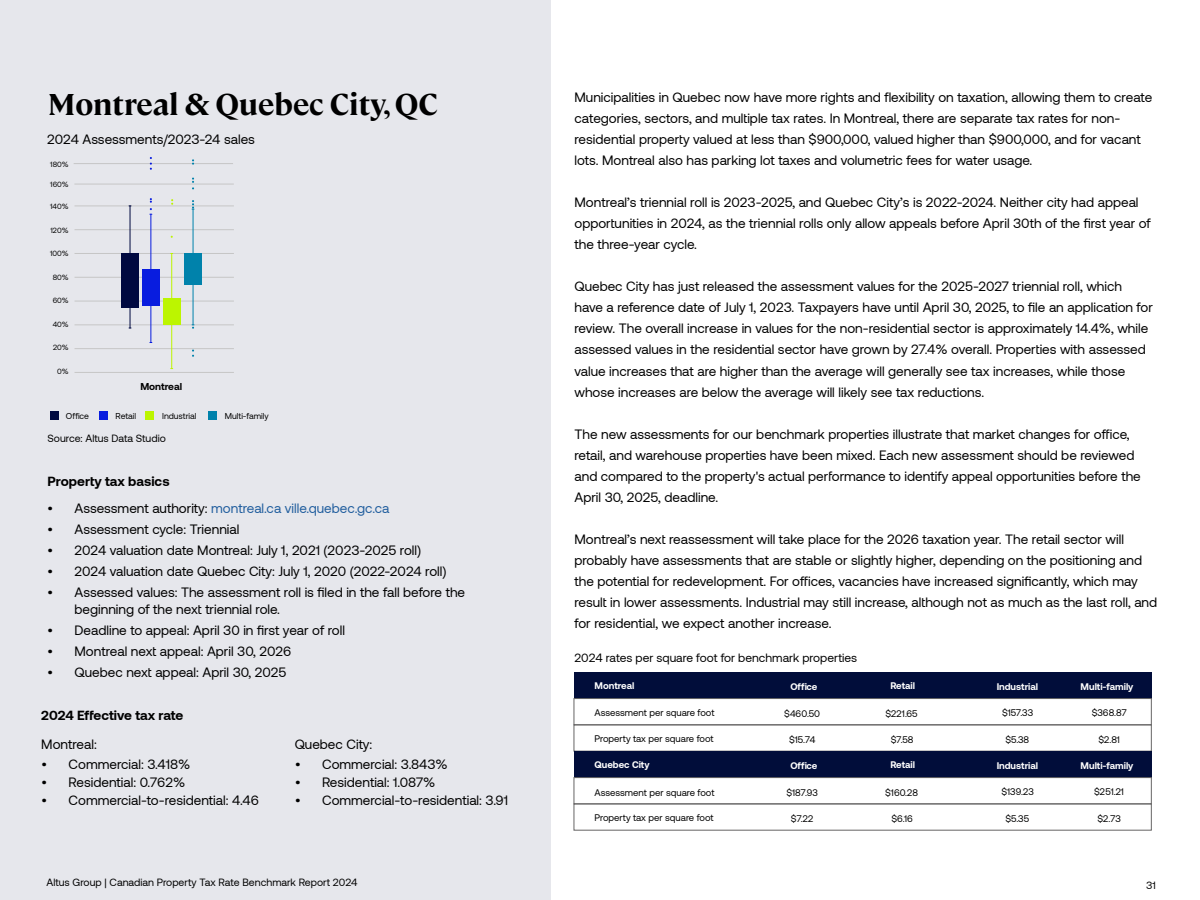
<style>
.page{position:relative;width:1200px;height:900px;background:#fff}
.page>*{position:absolute;margin:0;border:0;box-sizing:border-box;transform-origin:0 0}
.t1{font:700 30px "Cambon";color:#000}
.t2{font:13.5px/21px "Aeonik";color:#000}
.t3{font:13.5px "Aeonik";color:#215e9e}
.t4{font:700 13.5px "Aeonik";color:#000}
.t5{font:12px "Aeonik";color:#000}
.t6{font:10.5px "Aeonik";color:#000}
.t7{font:10.05px "Aeonik";color:#000}
.t8{font:700 10.05px "Aeonik";color:#000}
.t9{font:9.6px "Aeonik";color:#000}
.t10{font:700 9.6px "Aeonik";color:#fff}
.t11{font:8.55px "Aeonik";color:#000}
.t12{font:7.5px "Aeonik";color:#000}
.t13{font:700 7.5px "Aeonik";color:#000}
.s1{color:#000}
</style>
<div class="page">
<div style="left:0;top:0;width:550px;height:900px;background:#e6e7ec"></div>
<hr style="left:75px;top:372px;width:159px;height:1px;background:#c6c6c6">
<hr style="left:75px;top:348px;width:159px;height:1px;background:#c6c6c6">
<hr style="left:75px;top:325px;width:159px;height:1px;background:#c6c6c6">
<hr style="left:75px;top:301px;width:159px;height:1px;background:#c6c6c6">
<hr style="left:75px;top:277px;width:159px;height:1px;background:#c6c6c6">
<hr style="left:75px;top:253px;width:159px;height:1px;background:#c6c6c6">
<hr style="left:75px;top:229px;width:159px;height:1px;background:#c6c6c6">
<hr style="left:75px;top:206px;width:159px;height:1px;background:#c6c6c6">
<hr style="left:74px;top:184px;width:160px;height:1px;background:#c6c6c6">
<hr style="left:74px;top:163px;width:159px;height:1px;background:#c6c6c6">
<div style="left:122px;top:253px;width:17px;height:55px;background:#000940"></div>
<div style="left:143px;top:269px;width:17px;height:37px;background:#081cdf"></div>
<div style="left:164px;top:298px;width:17px;height:27px;background:#bcf500"></div>
<div style="left:184px;top:253px;width:18px;height:32px;background:#0082ab"></div>
<hr style="left:130px;top:206px;width:1px;height:122px;background:#000940">
<hr style="left:150px;top:214px;width:1px;height:128px;background:#081cdf">
<hr style="left:171px;top:253px;width:1px;height:115px;background:#bcf500">
<hr style="left:193px;top:209px;width:1px;height:116px;background:#0082ab">
<svg style="left:150px;top:198px;width:2px;height:17px"></svg>
<svg style="left:150px;top:157px;width:2px;height:13px"></svg>
<svg style="left:171px;top:199px;width:2px;height:6px"></svg>
<svg style="left:192px;top:200px;width:2px;height:10px"></svg>
<svg style="left:192px;top:159px;width:2px;height:6px"></svg>
<svg style="left:192px;top:178px;width:2px;height:11px"></svg>
<div style="left:50px;top:411px;width:9px;height:9px;background:#000940"></div>
<div style="left:99px;top:411px;width:9px;height:9px;background:#081cdf"></div>
<div style="left:146px;top:411px;width:8px;height:9px;background:#bcf500"></div>
<div style="left:209px;top:411px;width:8px;height:9px;background:#0082ab"></div>
<div style="left:574px;top:672px;width:577px;height:26px;background:#010d3a"></div>
<div style="left:574px;top:698px;width:577px;height:27px;border:1px solid #666565"></div>
<div style="left:574px;top:751px;width:577px;height:26px;background:#010d3a"></div>
<div style="left:574px;top:778px;width:577px;height:26px;border:1px solid #666565"></div>
<div style="left:574px;top:804px;width:577px;height:26px;border:1px solid #666565"></div>
<p class="t7" style="left:266px;top:84px;width:29px">70.0%</p>
<h1 class="t1" style="left:48px;top:83px;width:392px">Montreal &amp; Quebec City, QC</h1>
<p class="t11" style="left:45px;top:98px;width:22px">180%</p>
<p class="t7" style="left:265px;top:111px;width:30px">60.0%</p>
<p class="t2" style="left:47px;top:129px;width:209px">2024 Assessments/2023-24 sales</p>
<p class="t12" style="left:48px;top:140px;width:22px">200%</p>
<p class="t12" style="left:50px;top:160px;width:20px">180%</p>
<p class="t12" style="left:50px;top:180px;width:20px">160%</p>
<p class="t11" style="left:45px;top:200px;width:23px">100%</p>
<p class="t12" style="left:50px;top:202px;width:20px">140%</p>
<p class="t12" style="left:51px;top:226px;width:19px">120%</p>
<p class="t11" style="left:48px;top:226px;width:20px">80%</p>
<p class="t12" style="left:50px;top:249px;width:20px">100%</p>
<p class="t11" style="left:48px;top:253px;width:20px">60%</p>
<p class="t12" style="left:53px;top:273px;width:17px">80%</p>
<p class="t12" style="left:53px;top:297px;width:17px">60%</p>
<p class="t12" style="left:53px;top:320px;width:17px">40%</p>
<p class="t12" style="left:53px;top:344px;width:17px">20%</p>
<p class="t12" style="left:57px;top:367px;width:13px">0%</p>
<p class="t8" style="left:140px;top:381px;width:43px">Montreal</p>
<p class="t13" style="left:154px;top:385px;width:33px">Montreal</p>
<p class="t11" style="left:66px;top:411px;width:24px">Office</p>
<p class="t11" style="left:116px;top:411px;width:22px">Retail</p>
<p class="t11" style="left:162px;top:411px;width:36px">Industrial</p>
<p class="t11" style="left:225px;top:411px;width:45px">Multi-family</p>
<p class="t6" style="left:48px;top:433px;width:120px">Source: Altus Data Studio</p>
<p class="t12" style="left:69px;top:436px;width:22px">Office</p>
<p class="t12" style="left:113px;top:436px;width:20px">Retail</p>
<p class="t4" style="left:48px;top:474px;width:124px">Property tax basics</p>
<p class="t3" style="left:48px;top:501px;width:343px"><span class="s1">• Assessment authority:</span> montreal.ca ville.quebec.gc.ca</p>
<p class="t2" style="left:48px;top:519px;width:193px">• Assessment cycle: Triennial</p>
<p class="t2" style="left:48px;top:540px;width:375px">• 2024 valuation date Montreal: July 1, 2021 (2023-2025 roll)</p>
<p class="t2" style="left:48px;top:561px;width:400px">• 2024 valuation date Quebec City: July 1, 2020 (2022-2024 roll)</p>
<p class="t2" style="left:75px;top:585px;width:392px;line-height:16.5px;text-indent:-27px">• Assessed values: The assessment roll is filed in the fall before the beginning of the next triennial role.</p>
<p class="t2" style="left:48px;top:620px;width:299px">• Deadline to appeal: April 30 in first year of roll</p>
<p class="t2" style="left:48px;top:641px;width:245px">• Montreal next appeal: April 30, 2026</p>
<p class="t2" style="left:48px;top:662px;width:241px">• Quebec next appeal: April 30, 2025</p>
<p class="t4" style="left:41px;top:708px;width:144px">2024 Effective tax rate</p>
<p class="t2" style="left:41px;top:734px;width:57px">Montreal:</p>
<p class="t2" style="left:295px;top:734px;width:79px">Quebec City:</p>
<p class="t2" style="left:42px;top:754px;width:150px">• Commercial: 3.418%</p>
<p class="t2" style="left:42px;top:772px;width:145px">• Residential: 0.762%</p>
<p class="t2" style="left:42px;top:790px;width:219px">• Commercial-to-residential: 4.46</p>
<p class="t2" style="left:295px;top:754px;width:154px">• Commercial: 3.843%</p>
<p class="t2" style="left:295px;top:772px;width:142px">• Residential: 1.087%</p>
<p class="t2" style="left:295px;top:790px;width:215px">• Commercial-to-residential: 3.91</p>
<p class="t6" style="left:46px;top:877px;width:313px">Altus Group | Canadian Property Tax Rate Benchmark Report 2024</p>
<p class="t2" style="left:574px;top:87px;width:579px">Municipalities in Quebec now have more rights and flexibility on taxation, allowing them to create categories, sectors, and multiple tax rates. In Montreal, there are separate tax rates for non&shy;residential property valued at less than $900,000, valued higher than $900,000, and for vacant lots. Montreal also has parking lot taxes and volumetric fees for water usage.</p>
<p class="t2" style="left:574px;top:192px;width:578px">Montreal’s triennial roll is 2023-2025, and Quebec City’s is 2022-2024. Neither city had appeal opportunities in 2024, as the triennial rolls only allow appeals before April 30th of the first year of the three-year cycle.</p>
<p class="t2" style="left:574px;top:276px;width:580px">Quebec City has just released the assessment values for the 2025-2027 triennial roll, which have a reference date of July 1, 2023. Taxpayers have until April 30, 2025, to file an application for review. The overall increase in values for the non-residential sector is approximately 14.4%, while assessed values in the residential sector have grown by 27.4% overall. Properties with assessed value increases that are higher than the average will generally see tax increases, while those whose increases are below the average will likely see tax reductions.</p>
<p class="t2" style="left:574px;top:423px;width:568px">The new assessments for our benchmark properties illustrate that market changes for office, retail, and warehouse properties have been mixed. Each new assessment should be reviewed and compared to the property's actual performance to identify appeal opportunities before the April 30, 2025, deadline.</p>
<p class="t2" style="left:574px;top:528px;width:584px">Montreal’s next reassessment will take place for the 2026 taxation year. The retail sector will probably have assessments that are stable or slightly higher, depending on the positioning and the potential for redevelopment. For offices, vacancies have increased significantly, which may result in lower assessments. Industrial may still increase, although not as much as the last roll, and for residential, we expect another increase.</p>
<p class="t5" style="left:574px;top:651px;width:284px">2024 rates per square foot for benchmark properties</p>
<p class="t10" style="left:595px;top:680px;width:41px">Montreal</p>
<p class="t9" style="left:595px;top:708px;width:121px">Assessment per square foot</p>
<p class="t9" style="left:784px;top:709px;width:37px">$460.50</p>
<p class="t10" style="left:790px;top:681px;width:28px">Office</p>
<p class="t9" style="left:595px;top:733px;width:121px">Property tax per square foot</p>
<p class="t10" style="left:595px;top:759px;width:57px">Quebec City</p>
<p class="t9" style="left:595px;top:787px;width:121px">Assessment per square foot</p>
<p class="t9" style="left:786px;top:788px;width:33px">$187.93</p>
<p class="t9" style="left:789px;top:735px;width:28px">$15.74</p>
<p class="t10" style="left:790px;top:760px;width:28px">Office</p>
<p class="t9" style="left:595px;top:812px;width:121px">Property tax per square foot</p>
<p class="t9" style="left:791px;top:814px;width:24px">$7.22</p>
<p class="t10" style="left:890px;top:681px;width:26px">Retail</p>
<p class="t9" style="left:886px;top:709px;width:34px">$221.65</p>
<p class="t9" style="left:891px;top:735px;width:24px">$7.58</p>
<p class="t10" style="left:890px;top:760px;width:26px">Retail</p>
<p class="t9" style="left:885px;top:788px;width:34px">$160.28</p>
<p class="t9" style="left:891px;top:814px;width:23px">$6.16</p>
<p class="t10" style="left:997px;top:681px;width:43px">Industrial</p>
<p class="t10" style="left:1081px;top:681px;width:54px">Multi-family</p>
<p class="t9" style="left:1002px;top:707px;width:33px">$157.33</p>
<p class="t9" style="left:1005px;top:735px;width:25px">$5.38</p>
<p class="t9" style="left:1092px;top:707px;width:36px">$368.87</p>
<p class="t9" style="left:1098px;top:735px;width:23px">$2.81</p>
<p class="t10" style="left:997px;top:760px;width:43px">Industrial</p>
<p class="t10" style="left:1081px;top:760px;width:54px">Multi-family</p>
<p class="t9" style="left:1001px;top:786px;width:34px">$139.23</p>
<p class="t9" style="left:1005px;top:814px;width:25px">$5.35</p>
<p class="t9" style="left:1094px;top:786px;width:31px">$251.21</p>
<p class="t9" style="left:1097px;top:814px;width:25px">$2.73</p>
<p class="t6" style="left:1146px;top:879px;width:11px">31</p>
</div>
